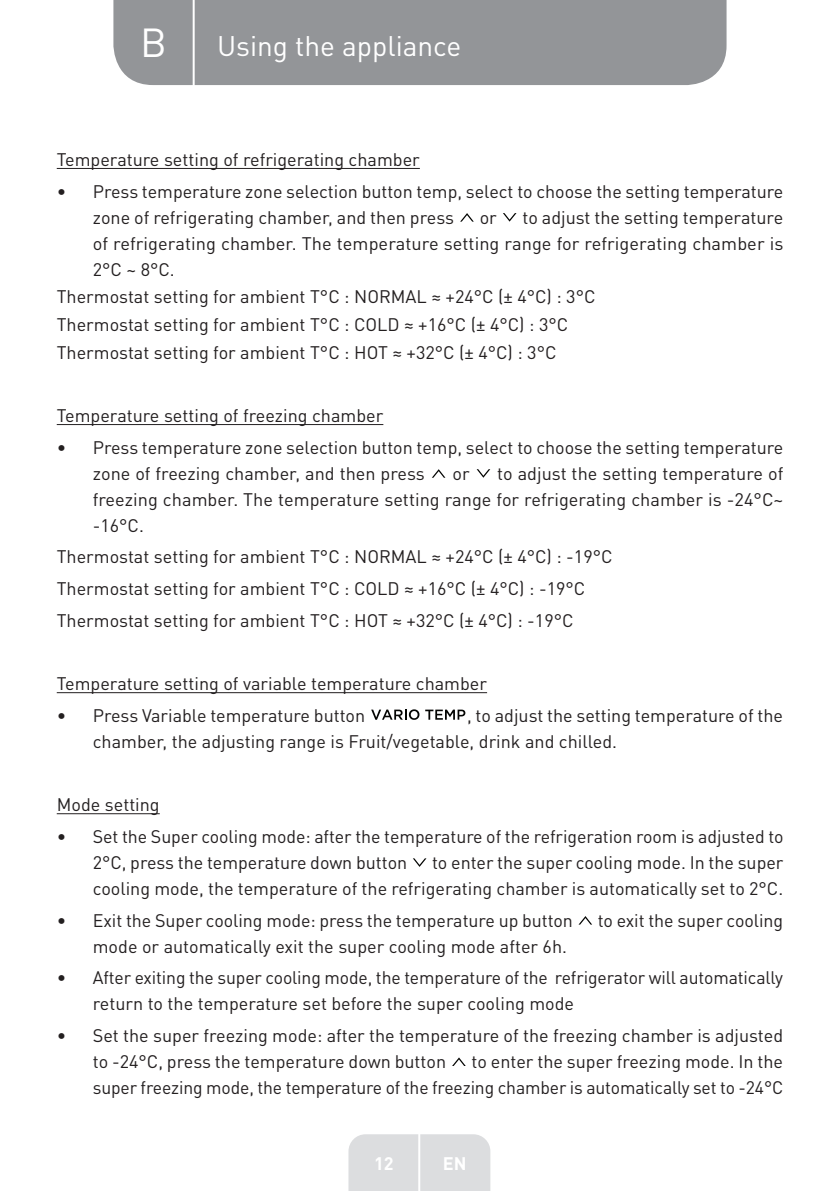
<style>
.page{position:relative;width:840px;height:1191px;background:#fff}
.page>*{position:absolute;margin:0;border:0;box-sizing:border-box;transform-origin:0 0}
.t1{font:40px "DIN Pro";color:#fff}
.t2{font:28px "DIN Pro";color:#fff}
.t3{font:18px/26px "DIN Pro";color:#231f20}
.t4{font:700 18px "DIN Pro";color:#fff}
</style>
<div class="page">
<div style="left:113px;top:0;width:613px;height:85px;background:#939598"></div>
<div style="left:348px;top:1134px;width:142px;height:57px;background:#dcdddf"></div>
<hr style="left:418px;top:1111px;width:2px;height:80px;background:#fff">
<hr style="left:192px;top:0;width:2px;height:88px;background:#fff">
<hr style="left:57px;top:168px;width:362px;height:1px;background:#231f20">
<hr style="left:57px;top:424px;width:326px;height:1px;background:#231f20">
<hr style="left:57px;top:692px;width:430px;height:1px;background:#231f20">
<hr style="left:57px;top:813px;width:103px;height:1px;background:#231f20">
<svg style="left:460px;top:213px;width:13px;height:9px"></svg>
<svg style="left:503px;top:213px;width:13px;height:9px"></svg>
<svg style="left:432px;top:469px;width:13px;height:9px"></svg>
<svg style="left:476px;top:469px;width:14px;height:9px"></svg>
<svg style="left:371px;top:709px;width:48px;height:11px"></svg>
<svg style="left:425px;top:709px;width:40px;height:10px"></svg>
<svg style="left:413px;top:858px;width:13px;height:9px"></svg>
<svg style="left:579px;top:916px;width:13px;height:8px"></svg>
<svg style="left:452px;top:1057px;width:13px;height:9px"></svg>
<h1 class="t1" style="left:140px;top:15px;width:28px">B</h1>
<h2 class="t2" style="left:217px;top:27px;width:246px">Using the appliance</h2>
<p class="t3" style="left:57px;top:145px;width:364px">Temperature setting of refrigerating chamber</p>
<p class="t3" style="left:93px;top:176px;width:691px;text-indent:-36px">• Press temperature zone selection button temp, select to choose the setting temperature zone of refrigerating chamber, and then press</p>
<p class="t3" style="left:93px;top:202px;width:691px;text-align:justify;text-indent:429px">to adjust the setting temperature of refrigerating chamber. The temperature setting range for refrigerating chamber is 2°C ~ 8°C.</p>
<p class="t3" style="left:57px;top:281px;width:540px;line-height:27.6px">Thermostat setting for ambient T°C : NORMAL ≈ +24°C (± 4°C) : 3°C<br>Thermostat setting for ambient T°C : COLD ≈ +16°C (± 4°C) : 3°C<br>Thermostat setting for ambient T°C : HOT ≈ +32°C (± 4°C) : 3°C</p>
<p class="t3" style="left:479px;top:202px;width:19px">or</p>
<p class="t3" style="left:57px;top:401px;width:328px">Temperature setting of freezing chamber</p>
<p class="t3" style="left:93px;top:432px;width:691px;text-indent:-36px">• Press temperature zone selection button temp, select to choose the setting temperature zone of freezing chamber, and then press</p>
<p class="t3" style="left:93px;top:458px;width:691px;text-align:justify;text-indent:404px">to adjust the setting temperature of freezing chamber. The temperature setting range for refrigerating chamber is -24°C~ -16°C.</p>
<p class="t3" style="left:57px;top:539px;width:557px;line-height:31.6px">Thermostat setting for ambient T°C : NORMAL ≈ +24°C (± 4°C) : -19°C<br>Thermostat setting for ambient T°C : COLD ≈ +16°C (± 4°C) : -19°C<br>Thermostat setting for ambient T°C : HOT ≈ +32°C (± 4°C) : -19°C</p>
<p class="t3" style="left:452px;top:458px;width:19px">or</p>
<p class="t3" style="left:57px;top:669px;width:431px">Temperature setting of variable temperature chamber</p>
<p class="t3" style="left:57px;top:700px;width:310px">• Press Variable temperature button</p>
<p class="t3" style="left:93px;top:700px;width:691px;text-indent:374px">, to adjust the setting temperature of the chamber, the adjusting range is Fruit/vegetable, drink and chilled.</p>
<p class="t3" style="left:57px;top:790px;width:104px">Mode setting</p>
<p class="t3" style="left:93px;top:821px;width:692px;text-indent:-36px">• Set the Super cooling mode: after the temperature of the refrigeration room is adjusted to<br>2°C, press the temperature down button</p>
<p class="t3" style="left:93px;top:847px;width:691px;text-align:right">to enter the super cooling mode. In the super<br>cooling mode, the temperature of the refrigerating chamber is automatically set to 2°C.</p>
<p class="t3" style="left:57px;top:905px;width:517px">• Exit the Super cooling mode: press the temperature up button</p>
<p class="t3" style="left:597px;top:905px;width:187px">to exit the super cooling</p>
<p class="t3" style="left:93px;top:931px;width:475px">mode or automatically exit the super cooling mode after 6h.</p>
<p class="t3" style="left:93px;top:963px;width:691px;text-indent:-36px">• After exiting the super cooling mode, the temperature of the refrigerator will automatically return to the temperature set before the super cooling mode</p>
<p class="t3" style="left:93px;top:1020px;width:691px;text-indent:-36px">• Set the super freezing mode: after the temperature of the freezing chamber is adjusted to -24°C, press the temperature down button</p>
<p class="t3" style="left:93px;top:1046px;width:691px;text-align:right">to enter the super freezing mode. In the<br>super freezing mode, the temperature of the freezing chamber is automatically set to -24°C</p>
<p class="t4" style="left:374px;top:1150px;width:21px">12</p>
<p class="t4" style="left:442px;top:1150px;width:25px">EN</p>
</div>
